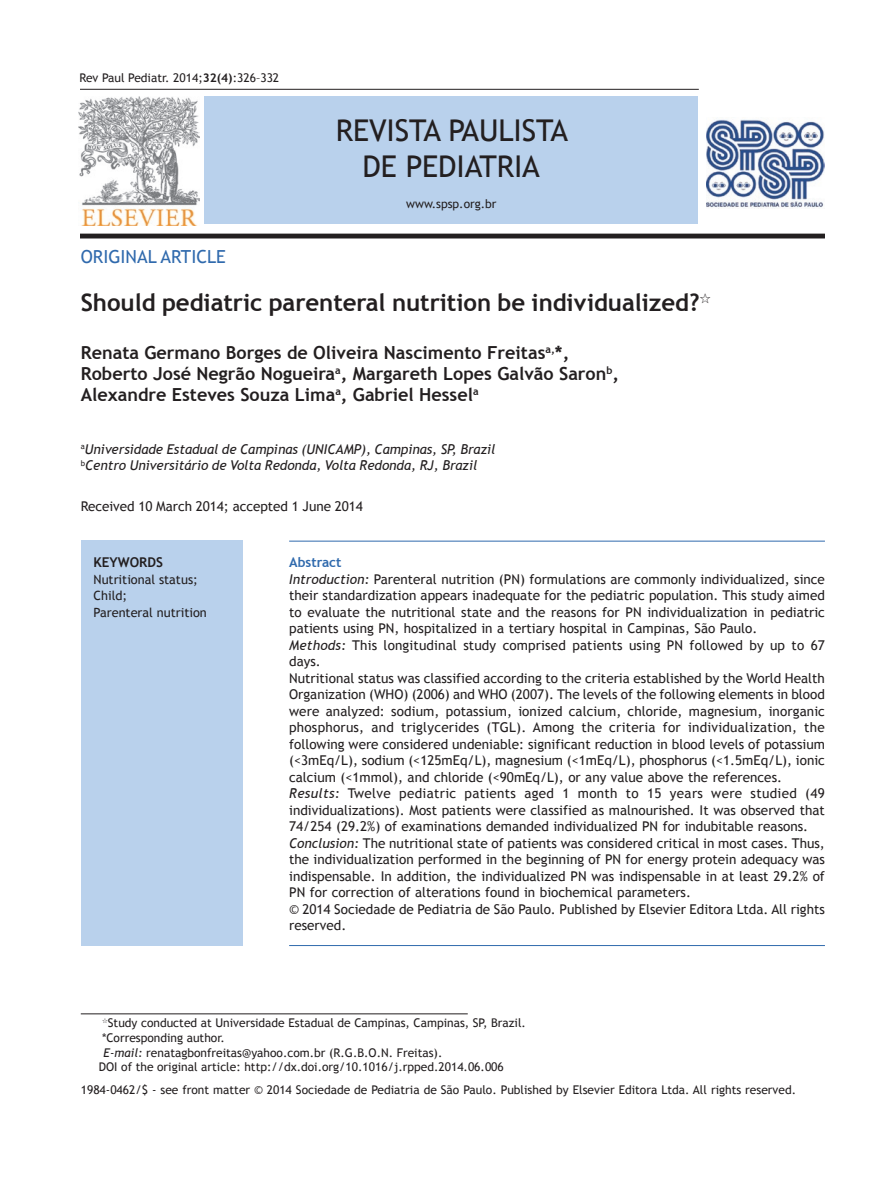
<style>
.page{position:relative;width:893px;height:1191px;background:#fff}
.page>*{position:absolute;margin:0;border:0;box-sizing:border-box;transform-origin:0 0}
.t1{font:30px/36px "Trebuchet MS";letter-spacing:-.005em;color:#231f20;text-align:center}
.tit{font:700 24px "Trebuchet MS";letter-spacing:-.005em;color:#231f20}
.autor{font:700 18px/21px "Trebuchet MS";color:#231f20}
._01{font:18px "Trebuchet MS";color:#306aad}
._18_aceptado_copy_el{font:13.5px/16.5px "Trebuchet MS";color:#231f20;text-align:justify}
._04{font:italic 13.5px/16.5px "Trebuchet MS";letter-spacing:-.005em;color:#231f20}
.recibido{font:13.5px "Trebuchet MS";letter-spacing:-.005em;color:#231f20}
._14_tit_palabras_cla{font:700 13.5px "Trebuchet MS";color:#231f20}
._16_tit_resumen_abst{font:700 13.5px "Trebuchet MS";color:#306aad}
._15_txt_palabras_cla{font:12.75px "Trebuchet MS";color:#231f20}
._19_autor_correspon{font:12px "Trebuchet MS";color:#231f20}
._32_pie_pagina{font:12px "Trebuchet MS";color:#231f20}
.s1{font-weight:700}
.s2{font-style:italic}
</style>
<div class="page">
<div style="left:204px;top:97px;width:494px;height:127px;background:#b9d1ec"></div>
<hr style="left:80px;top:89px;width:619px;height:1px;background:#231f20">
<img style="left:79px;top:97px;width:120px;height:128px">
<img style="left:706px;top:119px;width:119px;height:90px">
<hr style="left:80px;top:234px;width:745px;height:4px;background:#231f20">
<div style="left:81px;top:540px;width:161px;height:405px;background:#b9d1ec"></div>
<hr style="left:289px;top:541px;width:536px;height:1px;background:#306aad">
<hr style="left:289px;top:945px;width:536px;height:1px;background:#306aad">
<hr style="left:81px;top:1013px;width:387px;height:1px;background:#231f20">
<p class="_32_pie_pagina" style="left:80px;top:70px;width:201px">Rev Paul Pediatr. 2014;<span class="s1">32(4)</span>:326–332</p>
<p class="t1" style="left:336px;top:112px;width:234px">REVISTA PAULISTA<br>DE PEDIATRIA</p>
<p class="_32_pie_pagina" style="left:406px;top:196px;width:92px">www.spsp.org.br</p>
<p class="_01" style="left:81px;top:246px;width:147px">ORIGINAL ARTICLE</p>
<p class="tit" style="left:81px;top:288px;width:632px">Should pediatric parenteral nutrition be individualized?☆</p>
<p class="autor" style="left:81px;top:342px;width:540px">Renata Germano Borges de Oliveira Nascimento Freitas<sup>a,</sup>*,<br>Roberto José Negrão Nogueira<sup>a</sup>, Margareth Lopes Galvão Saron<sup>b</sup>,<br>Alexandre Esteves Souza Lima<sup>a</sup>, Gabriel Hessel<sup>a</sup></p>
<p class="_04" style="left:81px;top:441px;width:416px"><sup>a</sup>Universidade Estadual de Campinas (UNICAMP), Campinas, SP, Brazil <sup>b</sup>Centro Universitário de Volta Redonda, Volta Redonda, RJ, Brazil</p>
<p class="recibido" style="left:81px;top:498px;width:284px">Received 10 march 2014; accepted 1 June 2014</p>
<p class="_14_tit_palabras_cla" style="left:94px;top:554px;width:70px">Keywords</p>
<p class="_15_txt_palabras_cla" style="left:94px;top:571px;width:106px">Nutritional status;</p>
<p class="_15_txt_palabras_cla" style="left:94px;top:588px;width:35px">Child;</p>
<p class="_15_txt_palabras_cla" style="left:94px;top:604px;width:115px">Parenteral nutrition</p>
<p class="_16_tit_resumen_abst" style="left:289px;top:554px;width:54px">Abstract</p>
<p class="_18_aceptado_copy_el" style="left:289px;top:570px;width:537px"><span class="s2">Introduction:</span> Parenteral nutrition (PN) formulations are commonly individualized, since their standardization appears inadequate for the pediatric population. This study aimed to evaluate the nutritional state and the reasons for PN individualization in pediatric patients using PN, hospitalized in a tertiary hospital in Campinas, São Paulo.</p>
<p class="_18_aceptado_copy_el" style="left:289px;top:636px;width:537px"><span class="s2">Methods:</span> This longitudinal study comprised patients using PN followed by up to 67 days.</p>
<p class="_18_aceptado_copy_el" style="left:289px;top:669px;width:537px">Nutritional status was classified according to the criteria established by the World Health Organization (WHO) (2006) and WHO (2007). The levels of the following elements in blood were analyzed: sodium, potassium, ionized calcium, chloride, magnesium, inorganic phosphorus, and triglycerides (TGL). Among the criteria for individualization, the following were considered undeniable: significant reduction in blood levels of potassium (&lt;3mEq/L), sodium (&lt;125mEq/L), magnesium (&lt;1mEq/L), phosphorus (&lt;1.5mEq/L), ionic calcium (&lt;1mmol), and chloride (&lt;90mEq/L), or any value above the references.</p>
<p class="_18_aceptado_copy_el" style="left:289px;top:785px;width:537px"><span class="s2">Results:</span> Twelve pediatric patients aged 1 month to 15 years were studied (49 individualizations). Most patients were classified as malnourished. It was observed that 74/254 (29.2%) of examinations demanded individualized PN for indubitable reasons.</p>
<p class="_18_aceptado_copy_el" style="left:289px;top:834px;width:537px"><span class="s2">Conclusion:</span> The nutritional state of patients was considered critical in most cases. Thus, the individualization performed in the beginning of PN for energy protein adequacy was indispensable. In addition, the individualized PN was indispensable in at least 29.2% of PN for correction of alterations found in biochemical parameters.</p>
<p class="_18_aceptado_copy_el" style="left:289px;top:900px;width:537px">© 2014 Sociedade de Pediatria de São Paulo. Published by Elsevier Editora Ltda. All rights reserved.</p>
<p class="_19_autor_correspon" style="left:102px;top:1015px;width:425px">☆Study conducted at Universidade Estadual de Campinas, Campinas, SP, Brazil.</p>
<p class="_19_autor_correspon" style="left:102px;top:1030px;width:124px">*Corresponding author.</p>
<p class="_19_autor_correspon" style="left:104px;top:1045px;width:340px"><span class="s2">E-mail:</span> renatagbonfreitas@yahoo.com.br (R.G.B.O.N. Freitas).</p>
<p class="_19_autor_correspon" style="left:99px;top:1060px;width:406px">DOI of the original article: http://dx.doi.org/10.1016/j.rpped.2014.06.006</p>
<p class="_32_pie_pagina" style="left:81px;top:1082px;width:717px">1984-0462/$ - see front matter © 2014 Sociedade de Pediatria de São Paulo. Published by Elsevier Editora Ltda. All rights reserved.</p>
</div>
